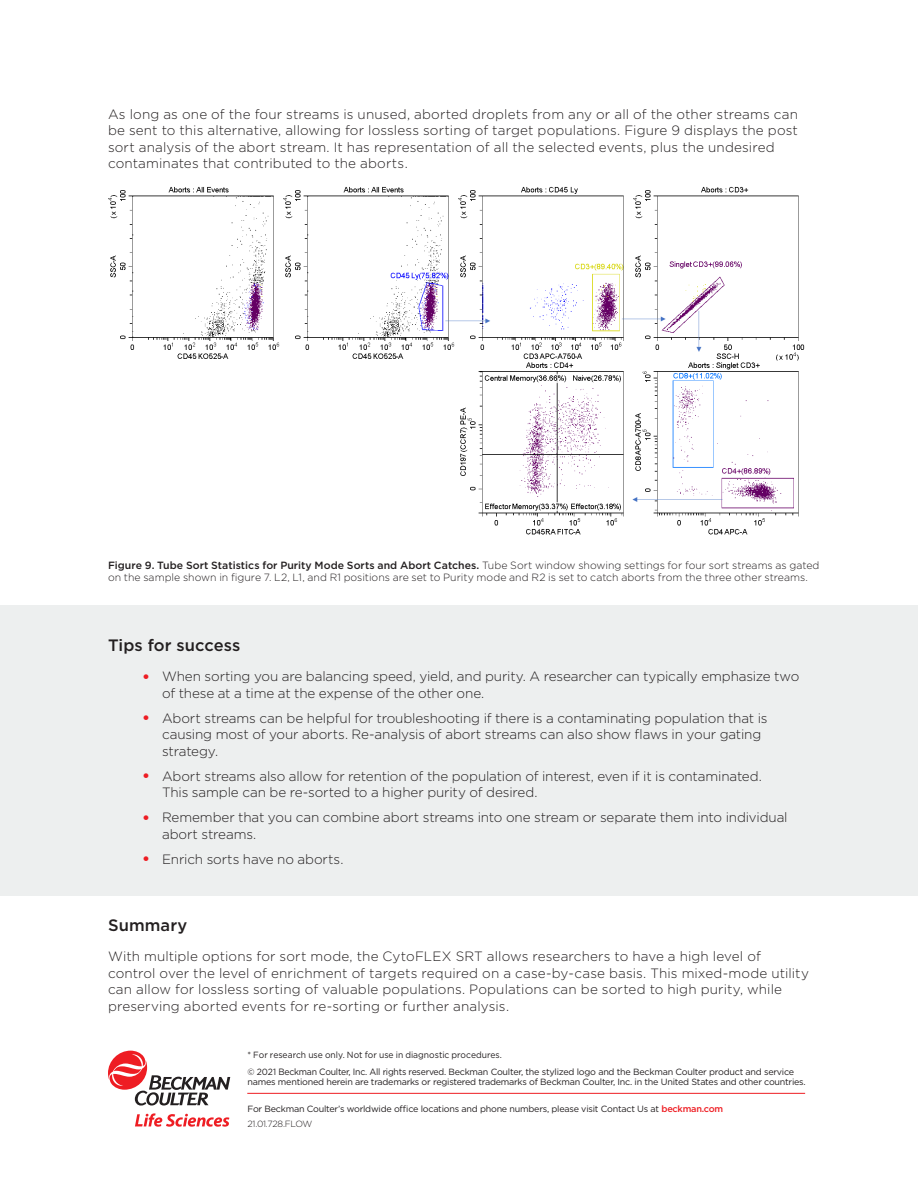
<style>
.page{position:relative;width:918px;height:1188px;background:#fff}
.page>*{position:absolute;margin:0;border:0;box-sizing:border-box;transform-origin:0 0}
.Doc_-_Body{font:500 16.5px "Gotham";letter-spacing:.005em;color:#231f20}
.Doc_-_Body-2{font:300 13.5px/16.5px "Gotham";letter-spacing:-.005em;color:#231f20}
.Doc_-_Caption{font:300 10.5px/12.6px "Gotham";color:#231f20}
.t1{font:9px/15px "Gotham";letter-spacing:-.025em;color:#231f20}
.t2{font:9px/16.2px "Gotham";letter-spacing:-.025em;color:#231f20;scale:.95 1}
.s1{font-weight:500}
.s2{font-weight:400;font-size:18px;color:#ee1d23}
.s3{font-size:9.15px}
.s4{font-weight:500;font-size:9.15px;color:#ee1d23}
.s5{font-weight:300}
</style>
<div class="page">
<hr style="left:247px;top:1093px;width:558px;height:1px;background:#ee1d23">
<svg style="left:108px;top:1051px;width:122px;height:55px"></svg>
<svg style="left:135px;top:1113px;width:94px;height:14px"></svg>
<img style="left:108px;top:186px;width:697px;height:349px">
<div style="left:98px;top:359px;width:361px;height:183px;background:#fff"></div>
<div style="left:0;top:605px;width:918px;height:290px;background:#edefef"></div>
<p class="Doc_-_Body-2" style="left:108px;top:105px;width:692px">As long as one of the four streams is unused, aborted droplets from any or all of the other streams can be sent to this alternative, allowing for lossless sorting of target populations. Figure 9 displays the post sort analysis of the abort stream. It has representation of all the selected events, plus the undesired contaminates that contributed to the aborts.</p>
<p class="Doc_-_Caption" style="left:108px;top:559px;width:713px"><span class="s1">Figure 9. Tube Sort Statistics for Purity Mode Sorts and Abort Catches.</span> Tube Sort window showing settings for four sort streams as gated on the sample shown in figure 7. L2, L1, and R1 positions are set to Purity mode and R2 is set to catch aborts from the three other streams.</p>
<p class="Doc_-_Body" style="left:108px;top:635px;width:134px">Tips for success</p>
<p class="Doc_-_Body-2" style="left:162px;top:668px;width:639px;text-indent:-20px"><span class="s2">•</span> When sorting you are balancing speed, yield, and purity. A researcher can typically emphasize two of these at a time at the expense of the other one.</p>
<p class="Doc_-_Body-2" style="left:162px;top:710px;width:607px;text-indent:-20px"><span class="s2">•</span> Abort streams can be helpful for troubleshooting if there is a contaminating population that is causing most of your aborts. Re-analysis of abort streams can also show flaws in your gating strategy.</p>
<p class="Doc_-_Body-2" style="left:162px;top:768px;width:601px;text-indent:-20px"><span class="s2">•</span> Abort streams also allow for retention of the population of interest, even if it is contaminated.<br>This sample can be re-sorted to a higher purity of desired.</p>
<p class="Doc_-_Body-2" style="left:162px;top:809px;width:627px;text-indent:-20px"><span class="s2">•</span> Remember that you can combine abort streams into one stream or separate them into individual abort streams.</p>
<p class="Doc_-_Body-2" style="left:142px;top:851px;width:203px"><span class="s2">•</span> Enrich sorts have no aborts.</p>
<p class="Doc_-_Body" style="left:108px;top:915px;width:81px">Summary</p>
<p class="Doc_-_Body-2" style="left:108px;top:948px;width:702px">With multiple options for sort mode, the CytoFLEX SRT allows researchers to have a high level of control over the level of enrichment of targets required on a case-by-case basis. This mixed-mode utility can allow for lossless sorting of valuable populations. Populations can be sorted to high purity, while preserving aborted events for re-sorting or further analysis.</p>
<p class="t2" style="left:248px;top:1047px;width:577px">* For research use only. Not for use in diagnostic procedures.<br>© 2021 <span class="s3">Beckman Coulter, Inc. All rights reserved.</span> Beckman Coulter, the stylized logo and the Beckman Coulter product and service</p>
<p class="t1" style="left:248px;top:1074px;width:560px">names mentioned herein are trademarks or registered trademarks of Beckman Coulter, Inc. in the United States and other countries.</p>
<p class="t1" style="left:248px;top:1101px;width:477px">For Beckman Coulter’s worldwide office locations and phone numbers, please visit Contact Us at <span class="s4">beckman.com<br></span><span class="s5">21.01.728.FLOW</span></p>
</div>
